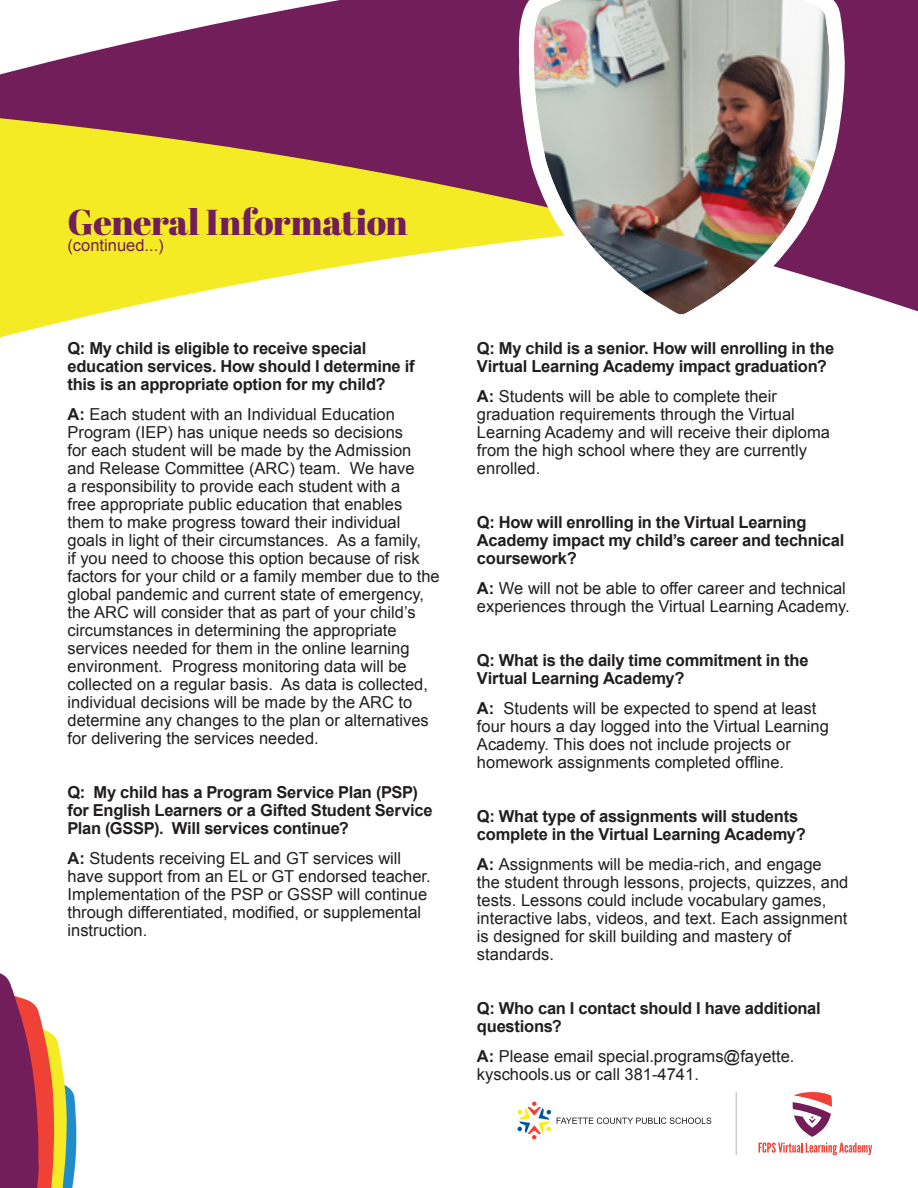
<style>
.page{position:relative;width:918px;height:1188px;background:#fff}
.page>*{position:absolute;margin:0;border:0;box-sizing:border-box;transform-origin:0 0}
.t1{font:36px "Abril Fatface";letter-spacing:-.015em;color:#721e5b}
.t2{font:16.5px/18px "Arial";color:#211e1f}
.t3{font:700 16.5px/18px "Arial";letter-spacing:-.015em;color:#211e1f}
.t4{font:16.5px "Arial";color:#721e5b}
.s1{font-weight:700}
</style>
<div class="page">
<svg style="left:518px;top:1102px;width:33px;height:38px"></svg>
<svg style="left:557px;top:1118px;width:154px;height:6px"></svg>
<hr style="left:736px;top:1092px;width:1px;height:63px;background:#ccc">
<svg style="left:0;top:973px;width:77px;height:215px"></svg>
<svg style="left:793px;top:1092px;width:39px;height:45px"></svg>
<svg style="left:759px;top:1143px;width:113px;height:12px"></svg>
<svg style="left:0;top:0;width:918px;height:338px"></svg>
<svg style="left:506px;top:0;width:346px;height:338px"></svg>
<img style="left:0;top:0;width:821px;height:238px">
<h1 class="t1" style="left:68px;top:197px;width:342px">General Information</h1>
<p class="t4" style="left:68px;top:235px;width:98px">(continued...)</p>
<p class="t3" style="left:68px;top:340px;width:349px">Q: My child is eligible to receive special education services. How should I determine if this is an appropriate option for my child?</p>
<p class="t2" style="left:68px;top:405px;width:374px"><span class="s1">A:</span> Each student with an Individual Education Program (IEP) has unique needs so decisions<br>for each student will be made by the Admission and Release Committee (ARC) team. We have<br>a responsibility to provide each student with a<br>free appropriate public education that enables them to make progress toward their individual goals in light of their circumstances. As a family,<br>if you need to choose this option because of risk factors for your child or a family member due to the global pandemic and current state of emergency, the ARC will consider that as part of your child’s circumstances in determining the appropriate services needed for them in the online learning environment. Progress monitoring data will be collected on a regular basis. As data is collected, individual decisions will be made by the ARC to determine any changes to the plan or alternatives for delivering the services needed.</p>
<p class="t3" style="left:68px;top:784px;width:367px">Q: My child has a Program Service Plan (PSP) for English Learners or a Gifted Student Service<br>Plan (GSSP). Will services continue?</p>
<p class="t2" style="left:68px;top:849px;width:365px"><span class="s1">A:</span> Students receiving EL and GT services will have support from an EL or GT endorsed teacher.<br>Implementation of the PSP or GSSP will continue through differentiated, modified, or supplemental instruction.</p>
<p class="t3" style="left:477px;top:340px;width:359px">Q: My child is a senior. How will enrolling in the<br>Virtual Learning Academy impact graduation?</p>
<p class="t2" style="left:477px;top:387px;width:355px"><span class="s1">A:</span> Students will be able to complete their graduation requirements through the Virtual Learning Academy and will receive their diploma from the high school where they are currently enrolled.</p>
<p class="t3" style="left:477px;top:514px;width:369px">Q: How will enrolling in the Virtual Learning<br>Academy impact my child’s career and technical coursework?</p>
<p class="t2" style="left:477px;top:579px;width:374px"><span class="s1">A:</span> We will not be able to offer career and technical experiences through the Virtual Learning Academy.</p>
<p class="t3" style="left:477px;top:652px;width:333px">Q: What is the daily time commitment in the<br>Virtual Learning Academy?</p>
<p class="t2" style="left:477px;top:699px;width:353px"><span class="s1">A:</span> Students will be expected to spend at least four hours a day logged into the Virtual Learning Academy. This does not include projects or homework assignments completed offline.</p>
<p class="t3" style="left:477px;top:808px;width:331px">Q: What type of assignments will students complete in the Virtual Learning Academy?</p>
<p class="t2" style="left:477px;top:855px;width:373px"><span class="s1">A:</span> Assignments will be media-rich, and engage the student through lessons, projects, quizzes, and tests. Lessons could include vocabulary games, interactive labs, videos, and text. Each assignment is designed for skill building and mastery of standards.</p>
<p class="t3" style="left:477px;top:1000px;width:345px">Q: Who can I contact should I have additional questions?</p>
<p class="t2" style="left:477px;top:1047px;width:319px"><span class="s1">A:</span> Please email special.programs@fayette. kyschools.us or call 381-4741.</p>
</div>
